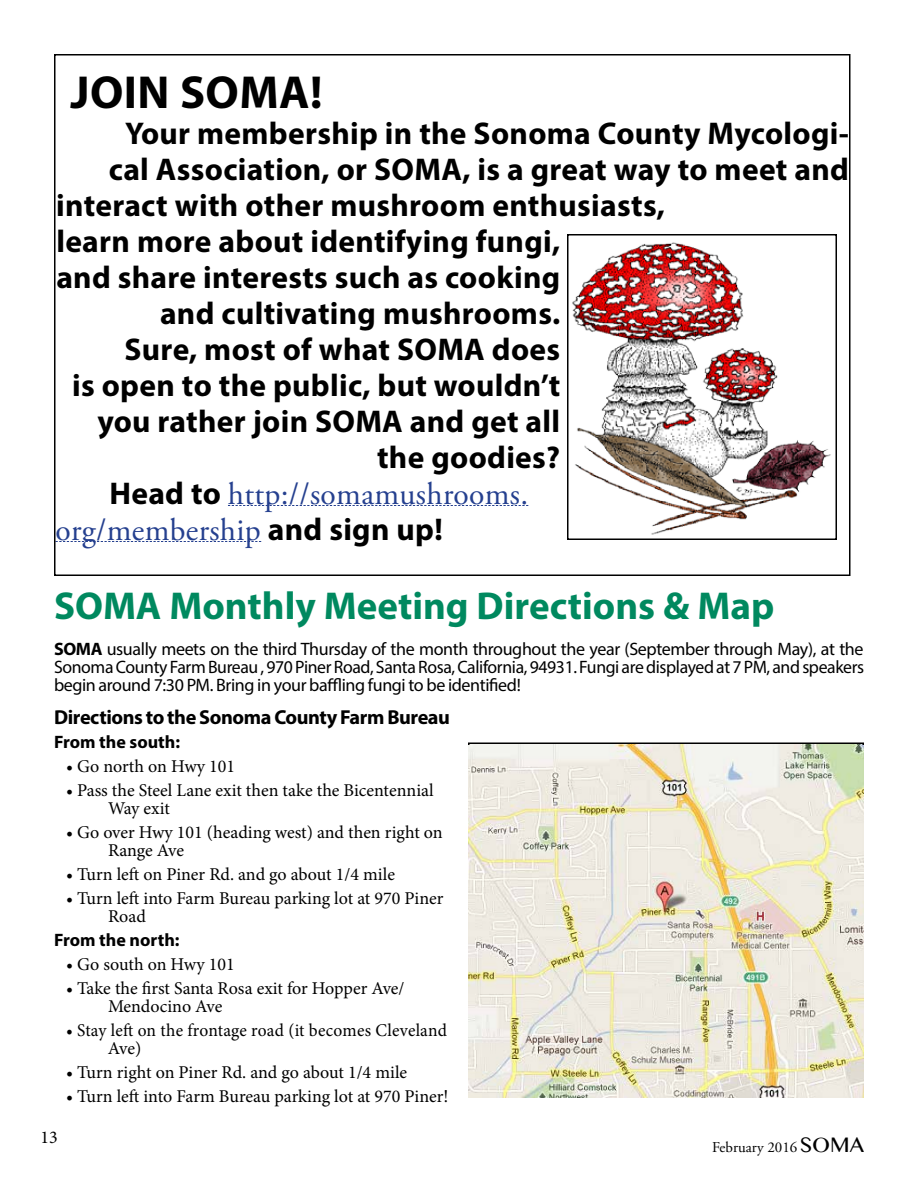
<style>
.page{position:relative;width:918px;height:1188px;background:#fff}
.page>*{position:absolute;margin:0;border:0;box-sizing:border-box;transform-origin:0 0}
.t1{font:700 46.5px "Myriad Pro";letter-spacing:.01em;color:#000}
.t2{font:700 39px "Myriad Pro";color:#00895f}
.t3{font:700 31.5px "Myriad Pro";letter-spacing:.01em;color:#000}
.t4{font:31.5px/36px "Adobe Garamond Pro";letter-spacing:.01em;color:#25408f}
.t5{font:700 20.25px "Myriad Pro";letter-spacing:-.02em;color:#000}
.t6{font:18px/18px "Minion Pro";color:#000}
.t7{font:18px/18px "Myriad Pro";letter-spacing:-.02em;color:#000;text-align:justify}
.t8{font:700 18px "Myriad Pro";color:#000}
.t9{font:15px "Adobe Garamond Pro";color:#000}
.s1{font-family:"Myriad Pro";font-weight:700;color:#000}
.s2{font-weight:700}
.s3{font-family:"Oriya MN";font-size:21px}
</style>
<div class="page">
<img style="left:468px;top:745px;width:396px;height:353px">
<svg style="left:228px;top:505px;width:300px;height:1px"></svg>
<svg style="left:57px;top:541px;width:204px;height:1px"></svg>
<img style="left:572px;top:242px;width:259px;height:293px">
<div style="left:567px;top:234px;width:270px;height:306px;border:2px solid #000"></div>
<h1 class="t1" style="left:70px;top:62px;width:253px">JOIN SOMA!</h1>
<h3 class="t3" style="left:125px;top:113px;width:725px">Your membership in the Sonoma County Mycologi-</h3>
<h3 class="t3" style="left:109px;top:149px;width:742px">cal Association, or SOMA, is a great way to meet and</h3>
<h3 class="t3" style="left:56px;top:185px;width:610px">interact with other mushroom enthusiasts,</h3>
<h3 class="t3" style="left:56px;top:221px;width:505px">learn more about identifying fungi,</h3>
<h3 class="t3" style="left:56px;top:257px;width:505px">and share interests such as cooking</h3>
<h3 class="t3" style="left:160px;top:293px;width:402px">and cultivating mushrooms.</h3>
<h3 class="t3" style="left:125px;top:329px;width:437px">Sure, most of what SOMA does</h3>
<h3 class="t3" style="left:72px;top:365px;width:490px">is open to the public, but wouldn’t</h3>
<h3 class="t3" style="left:97px;top:401px;width:464px">you rather join SOMA and get all</h3>
<h3 class="t3" style="left:377px;top:437px;width:185px">the goodies?</h3>
<h3 class="t4" style="left:55px;top:477px;width:474px;text-indent:54px"><span class="s1">Head to</span> http://somamushrooms. org/membership <span class="s1">and sign up!</span></h3>
<h2 class="t2" style="left:54px;top:580px;width:722px">SOMA Monthly Meeting Directions &amp; Map</h2>
<p class="t7" style="left:54px;top:639px;width:812px"><span class="s2">SOMA</span> usually meets on the third Thursday of the month throughout the year (September through May), at the Sonoma County Farm Bureau , 970 Piner Road, Santa Rosa, California, 94931. Fungi are displayed at 7 PM, and speakers begin around 7:30 PM. Bring in your baffling fungi to be identified!</p>
<p class="t5" style="left:54px;top:704px;width:398px">Directions to the Sonoma County Farm Bureau</p>
<p class="t8" style="left:54px;top:730px;width:128px">From the south:</p>
<p class="t6" style="left:66px;top:757px;width:171px">• Go north on Hwy 101</p>
<p class="t6" style="left:108px;top:781px;width:327px;text-indent:-42px">• Pass the Steel Lane exit then take the Bicentennial<br>Way exit</p>
<p class="t6" style="left:108px;top:823px;width:336px;text-indent:-42px">• Go over Hwy 101 (heading west) and then right on<br>Range Ave</p>
<p class="t6" style="left:66px;top:865px;width:330px">• Turn left on Piner Rd. and go about 1/4 mile</p>
<p class="t6" style="left:108px;top:889px;width:337px;text-indent:-42px">• Turn left into Farm Bureau parking lot at 970 Piner<br>Road</p>
<p class="t8" style="left:54px;top:928px;width:127px">From the north:</p>
<p class="t6" style="left:66px;top:955px;width:170px">• Go south on Hwy 101</p>
<p class="t6" style="left:108px;top:979px;width:298px;text-indent:-42px">• Take the first Santa Rosa exit for Hopper Ave/<br>Mendocino Ave</p>
<p class="t6" style="left:108px;top:1021px;width:341px;text-indent:-42px">• Stay left on the frontage road (it becomes Cleveland<br>Ave)</p>
<p class="t6" style="left:66px;top:1063px;width:343px">• Turn right on Piner Rd. and go about 1/4 mile</p>
<p class="t6" style="left:66px;top:1087px;width:384px">• Turn left into Farm Bureau parking lot at 970 Piner!</p>
<p class="t6" style="left:40px;top:1128px;width:19px">13</p>
<p class="t9" style="left:712px;top:1138px;width:153px">February 2016 <span class="s3">SOMA</span></p>
</div>
